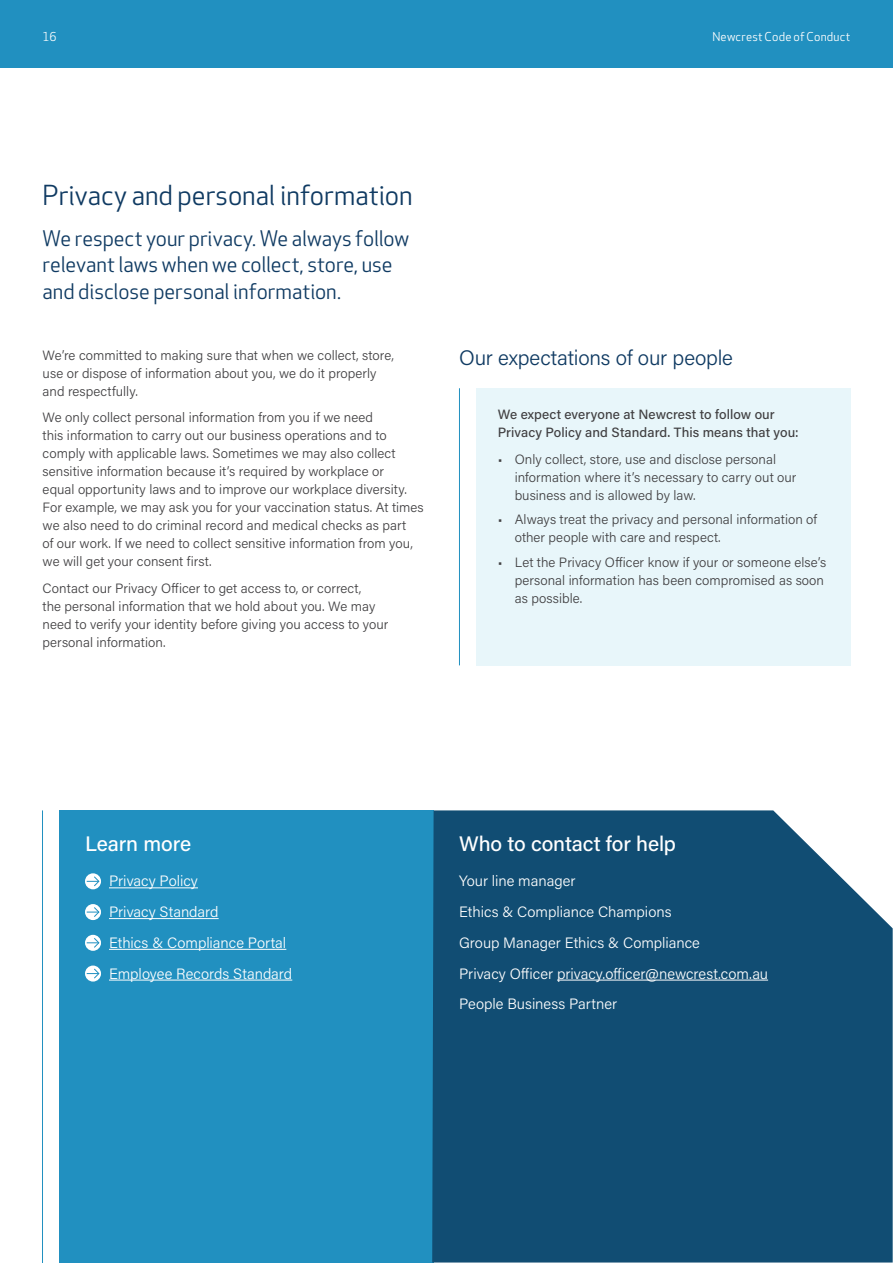
<style>
.page{position:relative;width:893px;height:1263px;background:#fff}
.page>*{position:absolute;margin:0;border:0;box-sizing:border-box;transform-origin:0 0}
.t1{font:27px "Apex New";color:#0f3a62}
.t2{font:21px/27px "Apex New";color:#0f3a62}
.t3{font:500 21px "Acumin Pro";letter-spacing:-.005em;color:#fff}
.t4{font:300 21px "Acumin Pro";letter-spacing:-.01em;color:#0f3a62}
.t5{font:300 15px/30.8px "Acumin Pro";color:#fff}
.t6{font:300 13.5px/18px "Acumin Pro";color:#414042}
.t7{font:500 13.5px/18px "Acumin Pro";letter-spacing:.005em;color:#414042}
.t8{font:12px "Apex New";letter-spacing:.02em;color:#fff}
</style>
<div class="page">
<div style="left:0;top:0;width:893px;height:68px;background:#2190c0"></div>
<div style="left:476px;top:388px;width:374px;height:277px;background:#e8f6fa"></div>
<hr style="left:459px;top:388px;width:1px;height:277px;background:#2190c0">
<div style="left:60px;top:810px;width:374px;height:453px;background:#2190c0"></div>
<div style="left:432px;top:810px;width:461px;height:453px;background:#114d73"></div>
<hr style="left:557px;top:980px;width:211px;height:1px;background:#fff">
<hr style="left:109px;top:887px;width:89px;height:1px;background:#fff">
<hr style="left:109px;top:918px;width:110px;height:1px;background:#fff">
<hr style="left:109px;top:949px;width:177px;height:1px;background:#fff">
<hr style="left:109px;top:980px;width:183px;height:1px;background:#fff">
<svg style="left:85px;top:873px;width:16px;height:16px"></svg>
<svg style="left:87px;top:876px;width:13px;height:11px"></svg>
<svg style="left:85px;top:904px;width:16px;height:16px"></svg>
<svg style="left:87px;top:906px;width:13px;height:12px"></svg>
<svg style="left:85px;top:935px;width:16px;height:16px"></svg>
<svg style="left:87px;top:937px;width:13px;height:11px"></svg>
<svg style="left:85px;top:966px;width:16px;height:16px"></svg>
<svg style="left:87px;top:968px;width:13px;height:11px"></svg>
<hr style="left:42px;top:810px;width:1px;height:453px;background:#2190c0">
<p class="t8" style="left:43px;top:32px;width:16px">16</p>
<p class="t8" style="left:712px;top:32px;width:139px">Newcrest Code of Conduct</p>
<h1 class="t1" style="left:43px;top:185px;width:372px">Privacy and personal information</h1>
<h2 class="t2" style="left:43px;top:227px;width:368px">We respect your privacy. We always follow relevant laws when we collect, store, use and disclose personal information.</h2>
<p class="t6" style="left:43px;top:347px;width:353px">We’re committed to making sure that when we collect, store, use or dispose of information about you, we do it properly and respectfully.</p>
<p class="t6" style="left:43px;top:409px;width:383px">We only collect personal information from you if we need<br>this information to carry out our business operations and to comply with applicable laws. Sometimes we may also collect sensitive information because it’s required by workplace or<br>equal opportunity laws and to improve our workplace diversity.<br>For example, we may ask you for your vaccination status. At times we also need to do criminal record and medical checks as part<br>of our work. If we need to collect sensitive information from you, we will get your consent first.</p>
<p class="t6" style="left:43px;top:580px;width:347px">Contact our Privacy Officer to get access to, or correct,<br>the personal information that we hold about you. We may need to verify your identity before giving you access to your personal information.</p>
<h2 class="t4" style="left:459px;top:349px;width:275px">Our expectations of our people</h2>
<p class="t7" style="left:498px;top:406px;width:303px">We expect everyone at Newcrest to follow our<br>Privacy Policy and Standard. This means that you:</p>
<p class="t6" style="left:515px;top:451px;width:283px;text-indent:-17px">• Only collect, store, use and disclose personal information where it’s necessary to carry out our business and is allowed by law.</p>
<p class="t6" style="left:515px;top:511px;width:304px;text-indent:-17px">• Always treat the privacy and personal information of other people with care and respect.</p>
<p class="t6" style="left:515px;top:554px;width:313px;text-indent:-17px">• Let the Privacy Officer know if your or someone else’s personal information has been compromised as soon as possible.</p>
<h2 class="t3" style="left:85px;top:835px;width:108px">Learn more</h2>
<p class="t5" style="left:109px;top:866px;width:185px">Privacy Policy<br>Privacy Standard<br>Ethics &amp; Compliance Portal<br>Employee Records Standard</p>
<h2 class="t3" style="left:459px;top:835px;width:218px">Who to contact for help</h2>
<p class="t5" style="left:459px;top:866px;width:310px">Your line manager<br>Ethics &amp; Compliance Champions<br>Group Manager Ethics &amp; Compliance<br>Privacy Officer privacy.officer@newcrest.com.au<br>People Business Partner</p>
</div>
